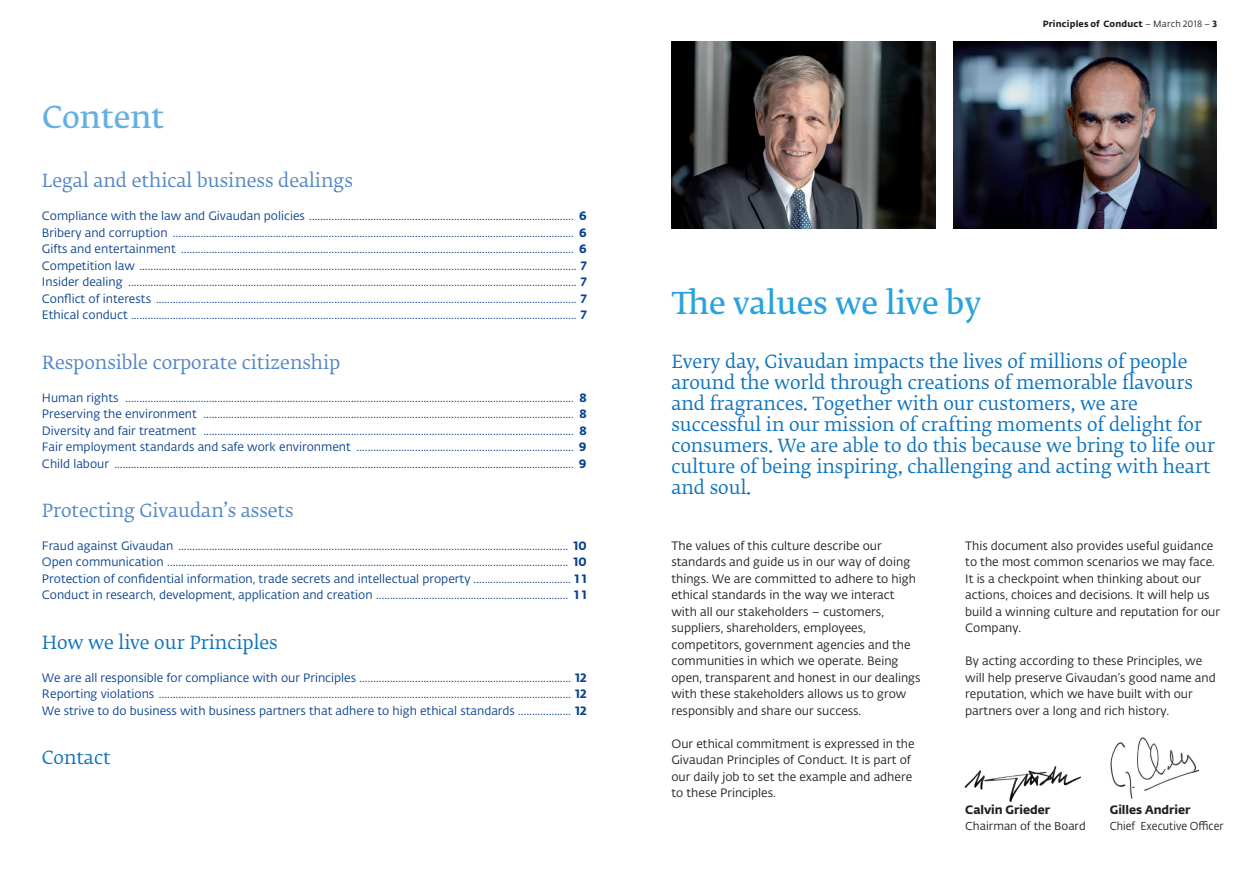
<style>
.page{position:relative;width:1259px;height:893px;background:#fff}
.page>*{position:absolute;margin:0;border:0;box-sizing:border-box;transform-origin:0 0}
.H1_blue{font:30px "Fedra Serif B Pro Demi";color:#2aa2db}
.t1{font:30px "Fedra Serif B Pro Demi";color:#64b0e1}
.H2_blue{font:18px/21px "Fedra Serif B Pro";color:#1074bc}
.t2{font:18px "Fedra Serif B Pro";color:#5487c6}
.Content{font:12px "Fedra Sans Alt Pro Book LF";color:#09428e}
.Paragraph_white_on_b{font:12px/16.5px "Fedra Sans Alt Pro Book LF";color:#231f20}
.Paragraph_white_on_b-2{font:12px "Fedra Sans Alt Pro Bold LF";color:#231f20}
.Paragraph_white_on_b-3{font:11.4px "Fedra Sans Alt Pro Book LF";color:#231f20;scale:.92 1}
.Paragraph_white_on_b-4{font:11.4px "Fedra Sans Alt Pro Book LF";color:#231f20}
.t3{font:9px "Fedra Sans Alt Pro Bold LF";letter-spacing:.02em;color:#231f20}
.s1{font-family:"Fedra Sans Alt Pro Bold LF"}
.s2{font-family:"Fedra Sans Alt Pro Book LF"}
</style>
<div class="page">
<img style="left:1110px;top:737px;width:90px;height:62px">
<img style="left:953px;top:42px;width:263px;height:187px">
<img style="left:671px;top:42px;width:264px;height:187px">
<img style="left:964px;top:766px;width:117px;height:36px">
<p class="t1" style="left:42px;top:100px;width:124px">Content</p>
<p class="t2" style="left:42px;top:171px;width:312px">Legal and ethical business dealings</p>
<p class="Content" style="left:42px;top:208px;width:546px">Compliance with the law and Givaudan policies ............................................................................................... <span class="s1">6</span></p>
<p class="Content" style="left:42px;top:224px;width:546px">Bribery and corruption ................................................................................................................................................ <span class="s1">6</span></p>
<p class="Content" style="left:42px;top:241px;width:546px">Gifts and entertainment ............................................................................................................................................. <span class="s1">6</span></p>
<p class="Content" style="left:42px;top:257px;width:546px">Competition law ............................................................................................................................................................. <span class="s1">7</span></p>
<p class="Content" style="left:42px;top:274px;width:546px">Insider dealing ................................................................................................................................................................. <span class="s1">7</span></p>
<p class="Content" style="left:42px;top:290px;width:546px">Conflict of interests ....................................................................................................................................................... <span class="s1">7</span></p>
<p class="Content" style="left:42px;top:307px;width:546px">Ethical conduct ................................................................................................................................................................ <span class="s1">7</span></p>
<p class="t2" style="left:42px;top:352px;width:300px">Responsible corporate citizenship</p>
<p class="Content" style="left:42px;top:389px;width:546px">Human rights ................................................................................................................................................................. <span class="s1">8</span></p>
<p class="Content" style="left:42px;top:406px;width:546px">Preserving the environment ..................................................................................................................................... <span class="s1">8</span></p>
<p class="Content" style="left:42px;top:422px;width:546px">Diversity and fair treatment ..................................................................................................................................... <span class="s1">8</span></p>
<p class="Content" style="left:42px;top:439px;width:546px">Fair employment standards and safe work environment .............................................................................. <span class="s1">9</span></p>
<p class="Content" style="left:42px;top:455px;width:546px">Child labour ..................................................................................................................................................................... <span class="s1">9</span></p>
<p class="t2" style="left:42px;top:500px;width:253px">Protecting Givaudan’s assets</p>
<p class="Content" style="left:42px;top:537px;width:546px">Fraud against Givaudan ............................................................................................................................................ <span class="s1">10</span></p>
<p class="Content" style="left:42px;top:554px;width:546px">Open communication ................................................................................................................................................ <span class="s1">10</span></p>
<p class="Content" style="left:42px;top:570px;width:546px">Protection of confidential information, trade secrets and intellectual property ................................... <span class="s1">1 1</span></p>
<p class="Content" style="left:42px;top:587px;width:546px">Conduct in research, development, application and creation ..................................................................... <span class="s1">1 1</span></p>
<p class="H2_blue" style="left:42px;top:632px;width:237px">How we live our Principles</p>
<p class="Content" style="left:42px;top:669px;width:546px">We are all responsible for compliance with our Principles ............................................................................ <span class="s1">12</span></p>
<p class="Content" style="left:42px;top:686px;width:546px">Reporting violations .................................................................................................................................................... <span class="s1">12</span></p>
<p class="Content" style="left:42px;top:702px;width:546px">We strive to do business with business partners that adhere to high ethical standards ................... <span class="s1">12</span></p>
<p class="H2_blue" style="left:42px;top:747px;width:70px">Contact</p>
<p class="t3" style="left:1042px;top:17px;width:176px">Principles of Conduct <span class="s2">– March 2018 –</span> 3</p>
<p class="H1_blue" style="left:671px;top:286px;width:311px">The values we live by</p>
<p class="H2_blue" style="left:671px;top:351px;width:545px">Every day, Givaudan impacts the lives of millions of people around the world through creations of memorable flavours and fragrances. Together with our customers, we are successful in our mission of crafting moments of delight for consumers. We are able to do this because we bring to life our culture of being inspiring, challenging and acting with heart and soul.</p>
<p class="Paragraph_white_on_b" style="left:671px;top:537px;width:251px">The values of this culture describe our standards and guide us in our way of doing things. We are committed to adhere to high ethical standards in the way we interact with all our stakeholders – customers, suppliers, shareholders, employees, competitors, government agencies and the communities in which we operate. Being open, transparent and honest in our dealings with these stakeholders allows us to grow responsibly and share our success.</p>
<p class="Paragraph_white_on_b" style="left:671px;top:735px;width:245px">Our ethical commitment is expressed in the Givaudan Principles of Conduct. It is part of our daily job to set the example and adhere to these Principles.</p>
<p class="Paragraph_white_on_b" style="left:965px;top:537px;width:256px">This document also provides useful guidance to the most common scenarios we may face.<br>It is a checkpoint when thinking about our actions, choices and decisions. It will help us build a winning culture and reputation for our Company.</p>
<p class="Paragraph_white_on_b" style="left:965px;top:652px;width:252px">By acting according to these Principles, we will help preserve Givaudan’s good name and reputation, which we have built with our partners over a long and rich history.</p>
<p class="Paragraph_white_on_b-2" style="left:965px;top:800px;width:87px">Calvin Grieder</p>
<p class="Paragraph_white_on_b-2" style="left:1109px;top:800px;width:82px">Gilles Andrier</p>
<p class="Paragraph_white_on_b-4" style="left:965px;top:818px;width:122px">Chairman of the Board</p>
<p class="Paragraph_white_on_b-3" style="left:1109px;top:818px;width:125px">Chief Executive Officer</p>
</div>
